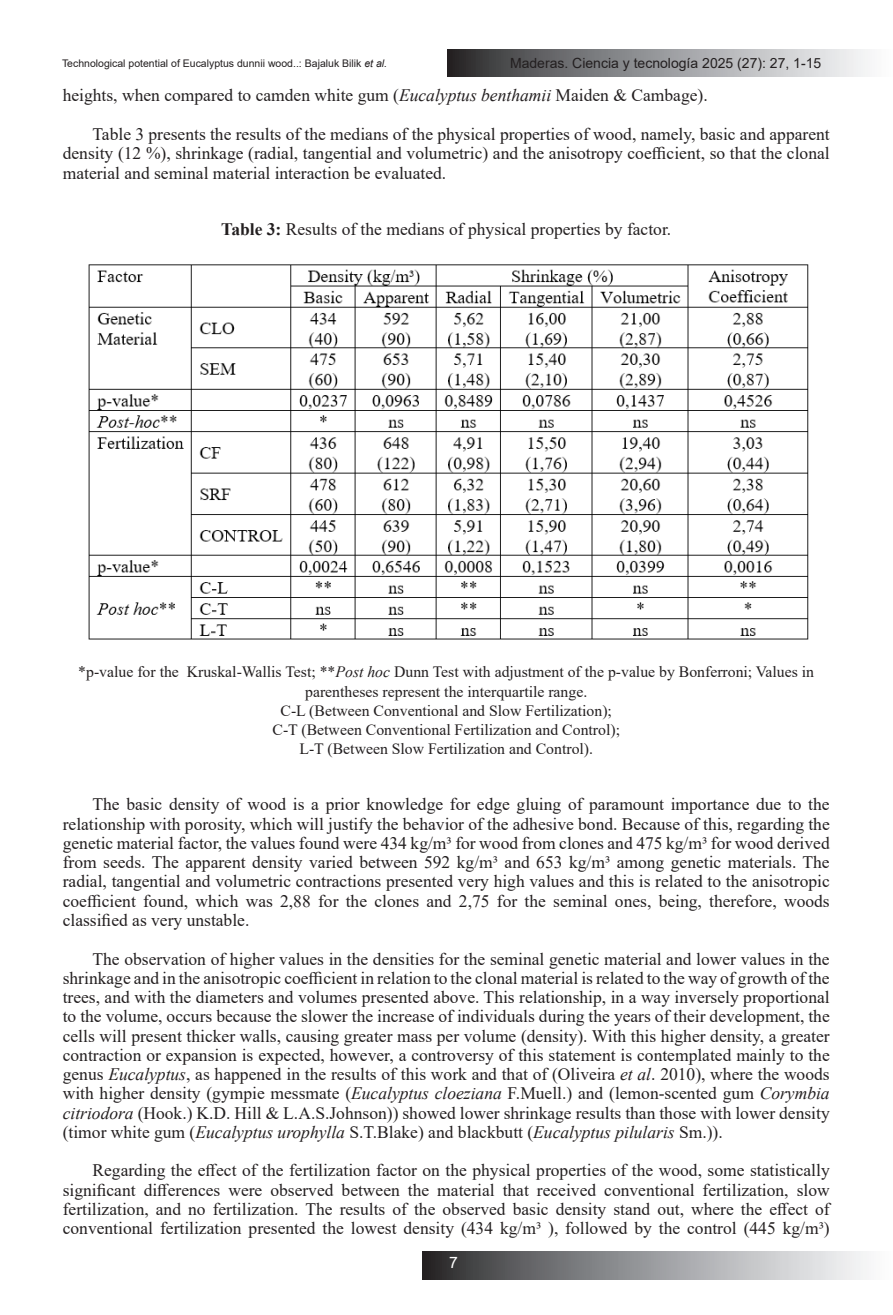
<style>
.page{position:relative;width:893px;height:1315px;background:#fff}
.page>*{position:absolute;margin:0;border:0;box-sizing:border-box;transform-origin:0 0}
.t1{font:17.5px/19.2px "Times New Roman";color:#231f20;text-align:justify}
.t2{font:15.75px/19.2px "Times New Roman";color:#231f20;text-align:center}
.t3{font:15.75px "Arial";color:#fff}
.t4{font:14px "Arial";color:#231f20}
.t5{font:10.5px "Arial";color:#231f20}
.s1{font-style:italic}
.s2{font-weight:700}
</style>
<div class="page">
<svg style="left:448px;top:49px;width:420px;height:28px;background:#949597"></svg>
<svg style="left:423px;top:1252px;width:444px;height:27px;background:#949597"></svg>
<img style="left:88px;top:264px;width:721px;height:376px">
<p class="t5" style="left:62px;top:56px;width:327px">Technological potential of Eucalyptus dunnii wood..: Bajaluk Bilik <span class="s1">et al.</span></p>
<p class="t4" style="left:510px;top:53px;width:313px">Maderas. Ciencia y tecnología 2025 (27): 27, 1-15</p>
<p class="t1" style="left:63px;top:85px;width:646px">heights, when compared to camden white gum (<span class="s1">Eucalyptus benthamii</span> Maiden &amp; Cambage).</p>
<p class="t1" style="left:63px;top:124px;width:768px;text-indent:30px">Table 3 presents the results of the medians of the physical properties of wood, namely, basic and apparent density (12 %), shrinkage (radial, tangential and volumetric) and the anisotropy coefficient, so that the clonal material and seminal material interaction be evaluated.</p>
<p class="t1" style="left:221px;top:218px;width:451px"><span class="s2">Table 3:</span> Results of the medians of physical properties by factor.</p>
<p class="t2" style="left:78px;top:662px;width:737px">*p-value for the Kruskal-Wallis Test; **<span class="s1">Post hoc</span> Dunn Test with adjustment of the p-value by Bonferroni; Values in parentheses represent the interquartile range.</p>
<p class="t2" style="left:281px;top:700px;width:333px">C-L (Between Conventional and Slow Fertilization);</p>
<p class="t2" style="left:272px;top:720px;width:349px">C-T (Between Conventional Fertilization and Control);</p>
<p class="t2" style="left:299px;top:739px;width:295px">L-T (Between Slow Fertilization and Control).</p>
<p class="t1" style="left:63px;top:794px;width:768px;text-indent:30px">The basic density of wood is a prior knowledge for edge gluing of paramount importance due to the relationship with porosity, which will justify the behavior of the adhesive bond. Because of this, regarding the genetic material factor, the values found were 434 kg/m³ for wood from clones and 475 kg/m³ for wood derived from seeds. The apparent density varied between 592 kg/m³ and 653 kg/m³ among genetic materials. The radial, tangential and volumetric contractions presented very high values and this is related to the anisotropic coefficient found, which was 2,88 for the clones and 2,75 for the seminal ones, being, therefore, woods classified as very unstable.</p>
<p class="t1" style="left:63px;top:948px;width:768px;text-indent:30px">The observation of higher values in the densities for the seminal genetic material and lower values in the shrinkage and in the anisotropic coefficient in relation to the clonal material is related to the way of growth of the trees, and with the diameters and volumes presented above. This relationship, in a way inversely proportional to the volume, occurs because the slower the increase of individuals during the years of their development, the cells will present thicker walls, causing greater mass per volume (density). With this higher density, a greater contraction or expansion is expected, however, a controversy of this statement is contemplated mainly to the genus <span class="s1">Eucalyptus</span>, as happened in the results of this work and that of (Oliveira <span class="s1">et al</span>. 2010), where the woods with higher density (gympie messmate (<span class="s1">Eucalyptus cloeziana</span> F.Muell.) and (lemon-scented gum <span class="s1">Corymbia citriodora</span> (Hook.) K.D. Hill &amp; L.A.S.Johnson)) showed lower shrinkage results than those with lower density (timor white gum (<span class="s1">Eucalyptus urophylla</span> S.T.Blake) and blackbutt (<span class="s1">Eucalyptus pilularis</span> Sm.)).</p>
<p class="t1" style="left:63px;top:1160px;width:768px;text-indent:30px">Regarding the effect of the fertilization factor on the physical properties of the wood, some statistically significant differences were observed between the material that received conventional fertilization, slow fertilization, and no fertilization. The results of the observed basic density stand out, where the effect of conventional fertilization presented the lowest density (434 kg/m³ ), followed by the control (445 kg/m³)</p>
<p class="t3" style="left:449px;top:1252px;width:10px">7</p>
</div>
